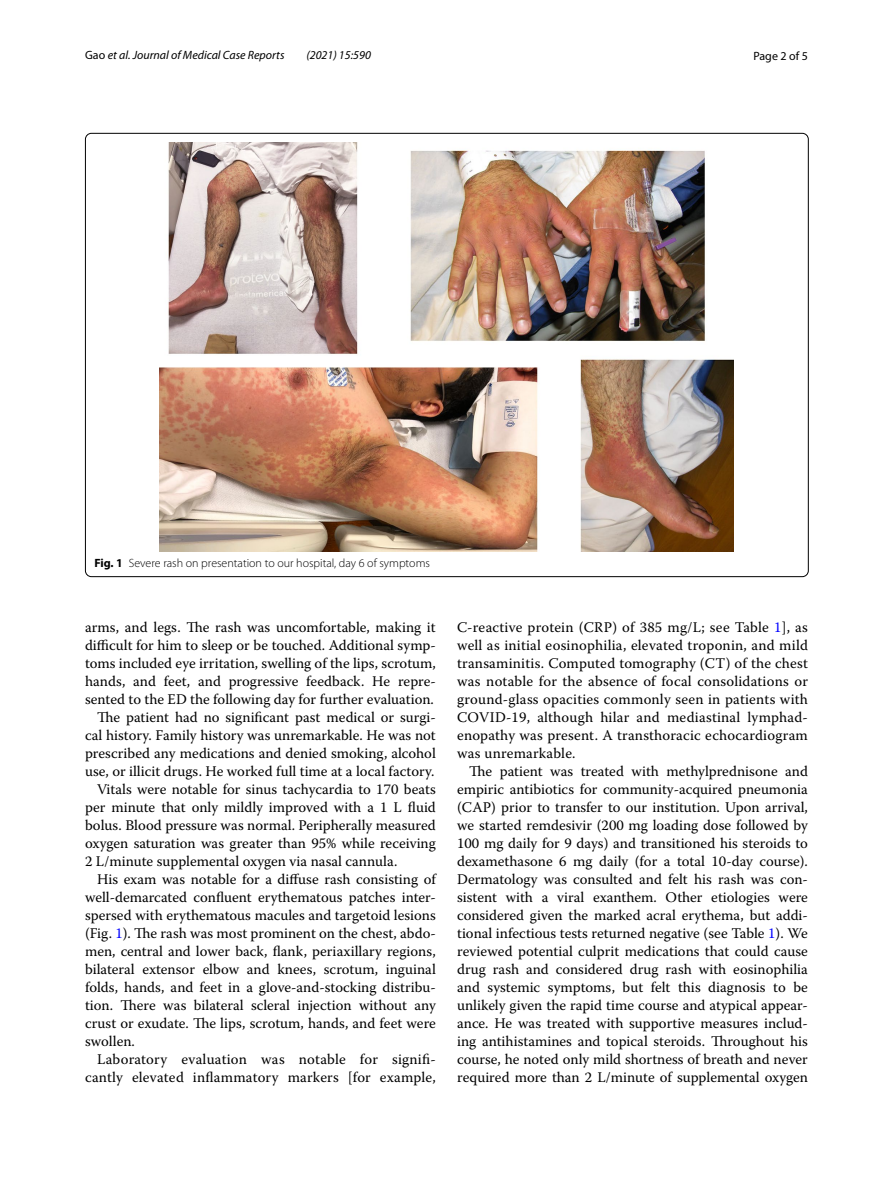
<style>
.page{position:relative;width:893px;height:1187px;background:#fff}
.page>*{position:absolute;margin:0;border:0;box-sizing:border-box;transform-origin:0 0}
.t1{font:14.7px/18px "Warnock Pro";color:#000;text-align:justify}
.t2{font:300 12px "Myriad Pro";color:#000}
.t3{font:italic 12px "Myriad Pro";color:#000}
.t4{font:12px "Myriad Pro";color:#000}
.s1{font-style:normal}
.s2{font-weight:700}
.s3{color:#00f}
</style>
<div class="page">
<img style="left:160px;top:142px;width:574px;height:409px">
<p class="t3" style="left:85px;top:48px;width:201px"><span class="s1">Gao</span> et al. Journal of Medical Case Reports</p>
<p class="t3" style="left:306px;top:48px;width:66px">(2021) 15:590</p>
<p class="t4" style="left:753px;top:48px;width:56px">Page 2 of 5</p>
<p class="t2" style="left:94px;top:556px;width:337px"><span class="s2">Fig. 1</span> Severe rash on presentation to our hospital, day 6 of symptoms</p>
<p class="t1" style="left:85px;top:617px;width:352px">arms, and legs. The rash was uncomfortable, making it</p>
<p class="t1" style="left:85px;top:635px;width:352px">difficult for him to sleep or be touched. Additional symp-</p>
<p class="t1" style="left:85px;top:653px;width:352px">toms included eye irritation, swelling of the lips, scrotum,</p>
<p class="t1" style="left:85px;top:671px;width:352px">hands, and feet, and progressive feedback. He repre-</p>
<p class="t1" style="left:85px;top:689px;width:350px">sented to the ED the following day for further evaluation.</p>
<p class="t1" style="left:97px;top:707px;width:340px">The patient had no significant past medical or surgi-</p>
<p class="t1" style="left:85px;top:725px;width:352px">cal history. Family history was unremarkable. He was not</p>
<p class="t1" style="left:85px;top:743px;width:352px">prescribed any medications and denied smoking, alcohol</p>
<p class="t1" style="left:85px;top:761px;width:351px">use, or illicit drugs. He worked full time at a local factory.</p>
<p class="t1" style="left:97px;top:779px;width:340px">Vitals were notable for sinus tachycardia to 170 beats</p>
<p class="t1" style="left:85px;top:797px;width:352px">per minute that only mildly improved with a 1 L fluid</p>
<p class="t1" style="left:85px;top:815px;width:352px">bolus. Blood pressure was normal. Peripherally measured</p>
<p class="t1" style="left:85px;top:833px;width:352px">oxygen saturation was greater than 95% while receiving</p>
<p class="t1" style="left:85px;top:851px;width:314px">2 L/minute supplemental oxygen via nasal cannula.</p>
<p class="t1" style="left:97px;top:869px;width:340px">His exam was notable for a diffuse rash consisting of</p>
<p class="t1" style="left:85px;top:887px;width:352px">well-demarcated confluent erythematous patches inter-</p>
<p class="t1" style="left:85px;top:905px;width:352px">spersed with erythematous macules and targetoid lesions</p>
<p class="t1" style="left:85px;top:923px;width:352px">(Fig. <span class="s3">1</span>). The rash was most prominent on the chest, abdo-</p>
<p class="t1" style="left:85px;top:941px;width:352px">men, central and lower back, flank, periaxillary regions,</p>
<p class="t1" style="left:85px;top:959px;width:352px">bilateral extensor elbow and knees, scrotum, inguinal</p>
<p class="t1" style="left:85px;top:977px;width:352px">folds, hands, and feet in a glove-and-stocking distribu-</p>
<p class="t1" style="left:85px;top:995px;width:352px">tion. There was bilateral scleral injection without any</p>
<p class="t1" style="left:85px;top:1013px;width:352px">crust or exudate. The lips, scrotum, hands, and feet were</p>
<p class="t1" style="left:85px;top:1031px;width:51px">swollen.</p>
<p class="t1" style="left:97px;top:1049px;width:340px">Laboratory evaluation was notable for signifi-</p>
<p class="t1" style="left:85px;top:1067px;width:352px">cantly elevated inflammatory markers [for example,</p>
<p class="t1" style="left:457px;top:617px;width:352px">C-reactive protein (CRP) of 385 mg/L; see Table <span class="s3">1</span>], as well as initial eosinophilia, elevated troponin, and mild transaminitis. Computed tomography (CT) of the chest was notable for the absence of focal consolidations or ground-glass opacities commonly seen in patients with COVID-19, although hilar and mediastinal lymphad&shy;enopathy was present. A transthoracic echocardiogram was unremarkable.</p>
<p class="t1" style="left:457px;top:761px;width:352px;text-indent:12px">The patient was treated with methylprednisone and empiric antibiotics for community-acquired pneumonia (CAP) prior to transfer to our institution. Upon arrival, we started remdesivir (200 mg loading dose followed by 100 mg daily for 9 days) and transitioned his steroids to dexamethasone 6 mg daily (for a total 10-day course).<br>Dermatology was consulted and felt his rash was con&shy;sistent with a viral exanthem. Other etiologies were considered given the marked acral erythema, but addi&shy;tional infectious tests returned negative (see Table <span class="s3">1</span>). We reviewed potential culprit medications that could cause drug rash and considered drug rash with eosinophilia and systemic symptoms, but felt this diagnosis to be unlikely given the rapid time course and atypical appear&shy;ance. He was treated with supportive measures includ&shy;ing antihistamines and topical steroids. Throughout his course, he noted only mild shortness of breath and never required more than 2 L/minute of supplemental oxygen</p>
</div>
